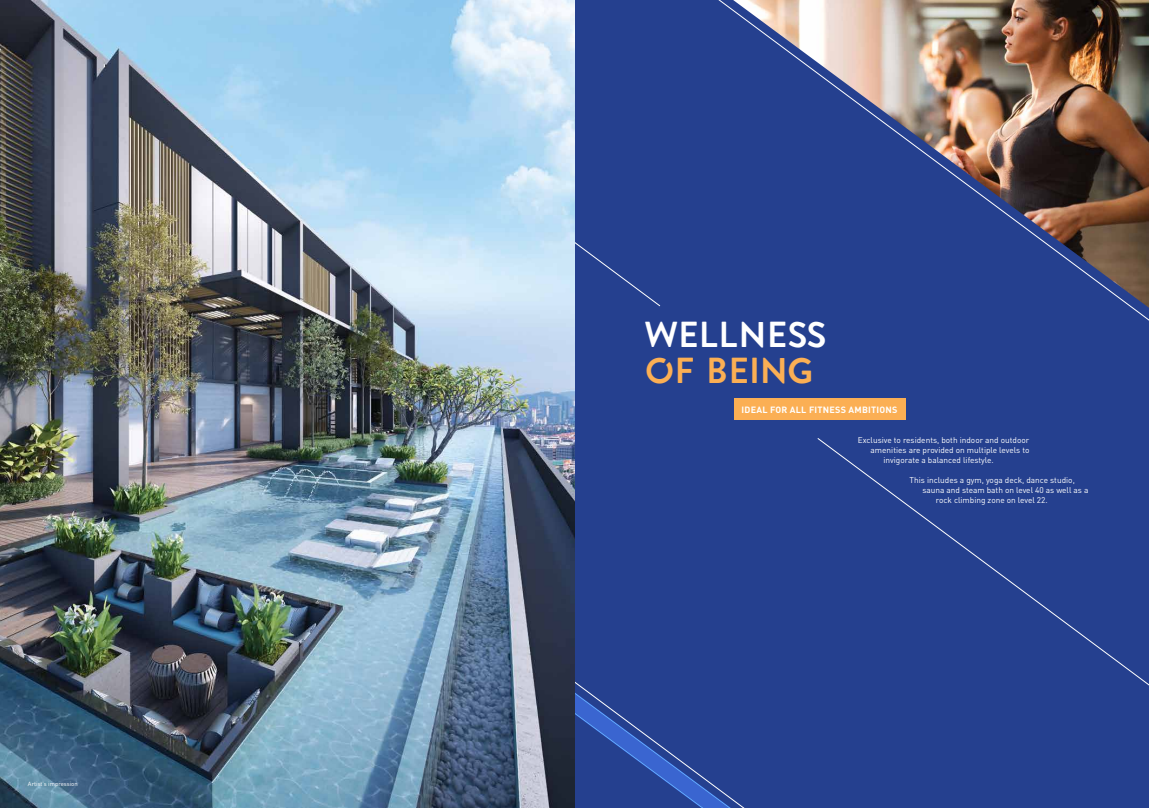
<style>
.page{position:relative;width:1149px;height:808px;background:#fff}
.page>*{position:absolute;margin:0;border:0;box-sizing:border-box;transform-origin:0 0}
.t1{font:36px "Enso";color:#fff}
.t2{font:36px "Enso";color:#fbaf54}
.t3{font:700 9px "DIN Pro";letter-spacing:.025em;color:#fff}
.t4{font:8.25px "DIN Pro";color:#fff}
.t5{font:6px "DIN Pro";color:#fff}
</style>
<div class="page">
<div style="left:574px;top:457px;width:574px;height:351px;background:#25408f"></div>
<div style="left:574px;top:82px;width:42px;height:225px;background:#25408f"></div>
<div style="left:816px;top:557px;width:332px;height:147px;background:#25408f"></div>
<img style="left:0;top:0;width:574px;height:808px">
<svg style="left:59px;top:0;width:557px;height:82px;background:#9cc4e4"></svg>
<div style="left:616px;top:0;width:532px;height:557px;background:#25408f"></div>
<div style="left:733px;top:399px;width:171px;height:21px;background:#fbaf54"></div>
<img style="left:733px;top:0;width:415px;height:308px">
<p class="t5" style="left:28px;top:779px;width:51px">Artist’s impression</p>
<h1 class="t1" style="left:645px;top:306px;width:182px">WELLNESS</h1>
<h1 class="t2" style="left:645px;top:342px;width:169px">OF BEING</h1>
<p class="t3" style="left:741px;top:403px;width:157px">IDEAL FOR ALL FITNESS AMBITIONS</p>
<p class="t4" style="left:857px;top:435px;width:173px">Exclusive to residents, both indoor and outdoor</p>
<p class="t4" style="left:870px;top:445px;width:160px">amenities are provided on multiple levels to</p>
<p class="t4" style="left:883px;top:454px;width:112px">invigorate a balanced lifestyle.</p>
<p class="t4" style="left:909px;top:474px;width:167px">This includes a gym, yoga deck, dance studio,</p>
<p class="t4" style="left:922px;top:484px;width:167px">sauna and steam bath on level 40 as well as a</p>
<p class="t4" style="left:935px;top:494px;width:113px">rock climbing zone on level 22.</p>
</div>
